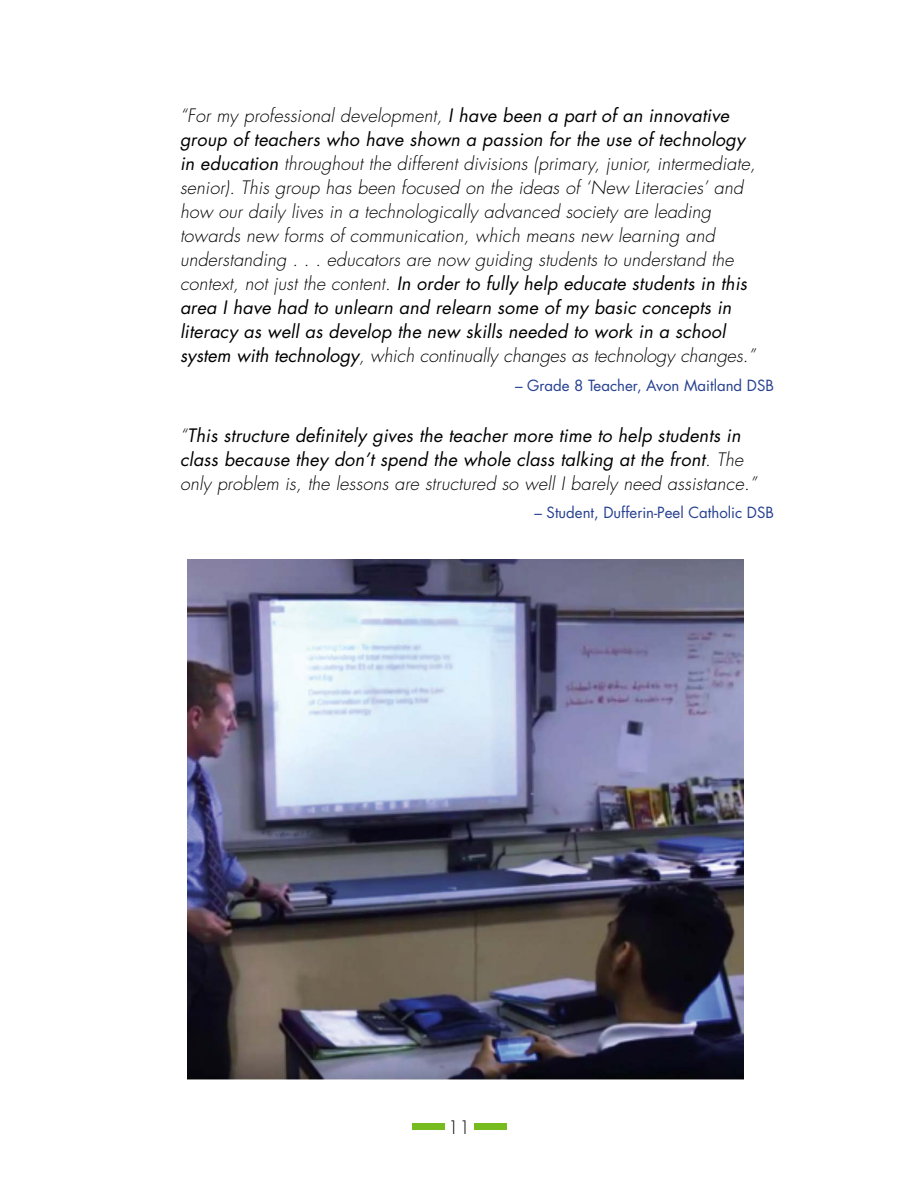
<style>
.page{position:relative;width:918px;height:1188px;background:#fff}
.page>*{position:absolute;margin:0;border:0;box-sizing:border-box;transform-origin:0 0}
.t1{font:italic 300 18px/24px "Futura";letter-spacing:.01em;color:#000}
.t2{font:italic 18px/24px "Futura";letter-spacing:.01em;color:#000}
.t3{font:300 18px "Futura";color:#000}
.t4{font:15px "Futura";color:#25408f}
.s1{font-weight:400}
.s2{font-weight:300}
</style>
<div class="page">
<div style="left:412px;top:1124px;width:32px;height:6px;background:#77bc1f"></div>
<div style="left:474px;top:1124px;width:32px;height:6px;background:#77bc1f"></div>
<img style="left:187px;top:559px;width:557px;height:521px">
<p class="t1" style="left:180px;top:104px;width:577px">“For my professional development, <span class="s1">I have been a part of an innovative group of teachers who have shown a passion for the use of technology in education</span> throughout the different divisions (primary, junior, intermediate, senior). This group has been focused on the ideas of ‘New Literacies’ and how our daily lives in a technologically advanced society are leading towards new forms of communication, which means new learning and understanding . . . educators are now guiding students to understand the context, not just the content. <span class="s1">In order to fully help educate students in this area I have had to unlearn and relearn some of my basic concepts in literacy as well as develop the new skills needed to work in a school system with technology</span>, which continually changes as technology changes.”</p>
<p class="t4" style="left:515px;top:375px;width:260px">– Grade 8 Teacher, Avon Maitland DSB</p>
<p class="t2" style="left:180px;top:423px;width:578px"><span class="s2">“</span>This structure definitely gives the teacher more time to help students in class because they don’t spend the whole class talking at the front<span class="s2">. The only problem is, the lessons are structured so well I barely need assistance.”</span></p>
<p class="t4" style="left:534px;top:502px;width:241px">– Student, Dufferin-Peel Catholic DSB</p>
<p class="t3" style="left:448px;top:1116px;width:24px">11</p>
</div>
